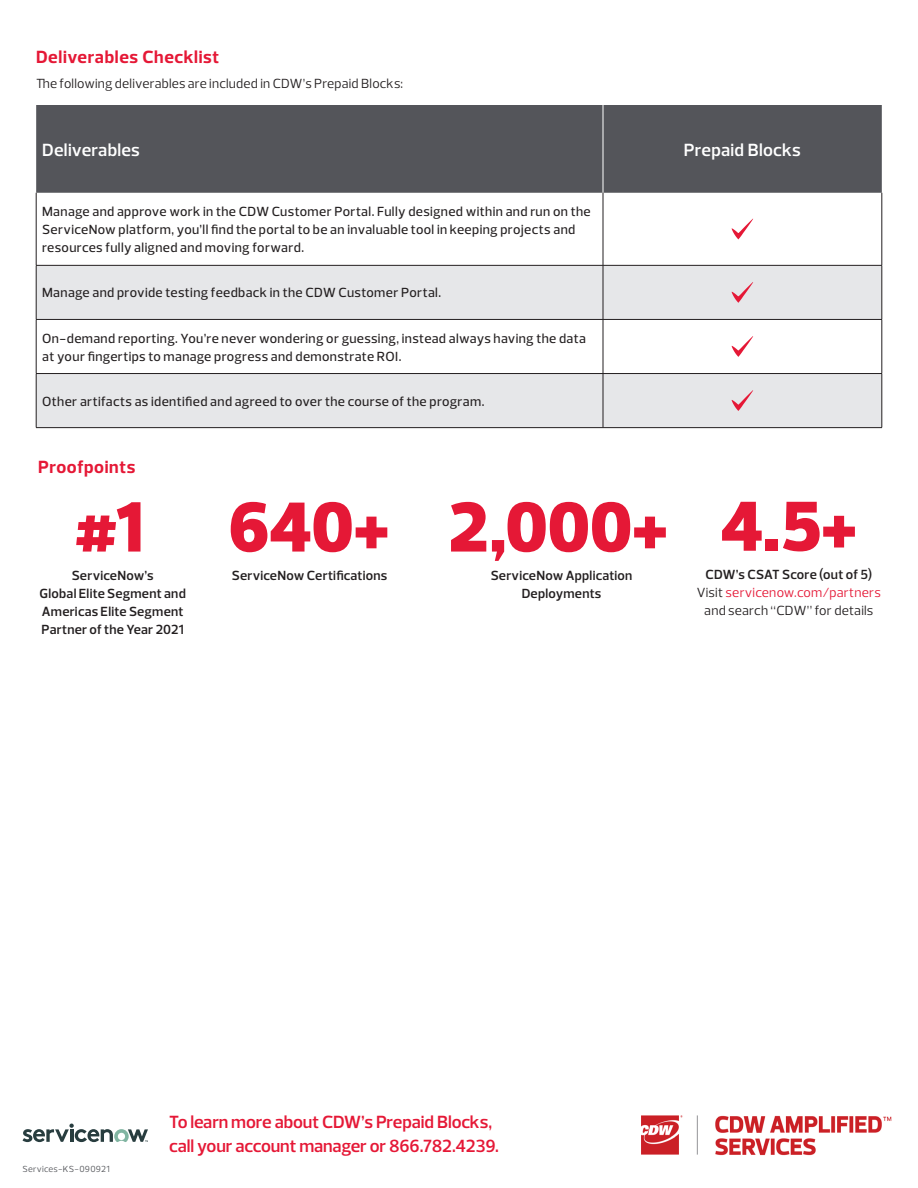
<style>
.page{position:relative;width:918px;height:1188px;background:#fff}
.page>*{position:absolute;margin:0;border:0;box-sizing:border-box;transform-origin:0 0}
.t1{font:900 72px "Prelo";letter-spacing:-.005em;color:#e51836}
.t2{font:600 18px/24px "Prelo";letter-spacing:-.01em;color:#e51836}
.Body{font:700 18px "Prelo";letter-spacing:.03em;color:#e51836}
.t3{font:600 18px "Prelo";letter-spacing:.015em;color:#fff}
.t4{font:500 13.5px/18px "Prelo";letter-spacing:.025em;color:#231f20}
.Body-2{font:600 13.5px/18px "Prelo";letter-spacing:.015em;color:#231f20;text-align:center}
.Body-3{font:13.5px/18px "Prelo";letter-spacing:.015em;color:#231f20;text-align:center}
.Body-4{font:9px "Prelo";letter-spacing:.03em;color:#54555a}
.s1{color:#e51836}
</style>
<div class="page">
<div style="left:36px;top:105px;width:846px;height:88px;background:#54555a"></div>
<svg style="left:37px;top:266px;width:845px;height:161px;fill:#e6e7e9"></svg>
<hr style="left:603px;top:105px;width:1px;height:88px;background:#fff">
<hr style="left:36px;top:193px;width:1px;height:72px;background:#231f20">
<hr style="left:603px;top:193px;width:1px;height:72px;background:#231f20">
<hr style="left:882px;top:193px;width:1px;height:72px;background:#231f20">
<hr style="left:36px;top:320px;width:1px;height:53px;background:#231f20">
<hr style="left:603px;top:320px;width:1px;height:53px;background:#231f20">
<hr style="left:882px;top:320px;width:1px;height:53px;background:#231f20">
<hr style="left:36px;top:265px;width:567px;height:1px;background:#231f20">
<hr style="left:36px;top:266px;width:1px;height:53px;background:#231f20">
<hr style="left:36px;top:319px;width:567px;height:1px;background:#231f20">
<hr style="left:603px;top:265px;width:279px;height:1px;background:#231f20">
<hr style="left:603px;top:266px;width:1px;height:53px;background:#231f20">
<hr style="left:882px;top:266px;width:1px;height:53px;background:#231f20">
<hr style="left:603px;top:319px;width:279px;height:1px;background:#231f20">
<hr style="left:36px;top:373px;width:567px;height:1px;background:#231f20">
<hr style="left:36px;top:374px;width:1px;height:53px;background:#231f20">
<hr style="left:36px;top:427px;width:567px;height:1px;background:#231f20">
<hr style="left:603px;top:373px;width:279px;height:1px;background:#231f20">
<hr style="left:603px;top:374px;width:1px;height:53px;background:#231f20">
<hr style="left:882px;top:374px;width:1px;height:53px;background:#231f20">
<hr style="left:603px;top:427px;width:279px;height:1px;background:#231f20">
<svg style="left:732px;top:219px;width:21px;height:20px"></svg>
<svg style="left:732px;top:282px;width:21px;height:21px"></svg>
<svg style="left:732px;top:336px;width:21px;height:21px"></svg>
<svg style="left:732px;top:390px;width:21px;height:21px"></svg>
<img style="left:642px;top:1115px;width:249px;height:41px">
<svg style="left:23px;top:1124px;width:125px;height:18px"></svg>
<p class="Body" style="left:36px;top:46px;width:185px">Deliverables Checklist</p>
<p class="Body-3" style="left:36px;top:74px;width:369px">The following deliverables are included in CDW’s Prepaid Blocks:</p>
<p class="t3" style="left:42px;top:139px;width:99px">Deliverables</p>
<p class="t3" style="left:684px;top:139px;width:119px">Prepaid Blocks</p>
<p class="t4" style="left:42px;top:203px;width:550px">Manage and approve work in the CDW Customer Portal. Fully designed within and run on the<br>ServiceNow platform, you’ll find the portal to be an invaluable tool in keeping projects and resources fully aligned and moving forward.</p>
<p class="t4" style="left:42px;top:284px;width:400px">Manage and provide testing feedback in the CDW Customer Portal.</p>
<p class="t4" style="left:42px;top:329px;width:545px">On-demand reporting. You’re never wondering or guessing, instead always having the data at your fingertips to manage progress and demonstrate ROI.</p>
<p class="t4" style="left:42px;top:392px;width:444px">Other artifacts as identified and agreed to over the course of the program.</p>
<p class="Body" style="left:38px;top:456px;width:99px">Proofpoints</p>
<p class="t1" style="left:74px;top:483px;width:72px">#1</p>
<p class="Body-2" style="left:40px;top:566px;width:148px">ServiceNow’s<br>Global Elite Segment and<br>Americas Elite Segment<br>Partner of the Year 2021</p>
<p class="t1" style="left:229px;top:483px;width:162px">640+</p>
<p class="t1" style="left:449px;top:483px;width:221px">2,000+</p>
<p class="t1" style="left:721px;top:482px;width:138px">4.5+</p>
<p class="Body-2" style="left:232px;top:566px;width:157px">ServiceNow Certifications</p>
<p class="Body-2" style="left:491px;top:566px;width:143px">ServiceNow Application<br>Deployments</p>
<p class="Body-2" style="left:705px;top:565px;width:168px">CDW’s CSAT Score (out of 5)</p>
<p class="Body-3" style="left:697px;top:583px;width:185px">Visit <span class="s1">servicenow.com/partners </span>and search “CDW” for details</p>
<p class="Body-4" style="left:22px;top:1164px;width:89px">Services-KS-090921</p>
<h2 class="t2" style="left:169px;top:1110px;width:331px">To learn more about CDW’s Prepaid Blocks, call your account manager or 866.782.4239.</h2>
</div>
